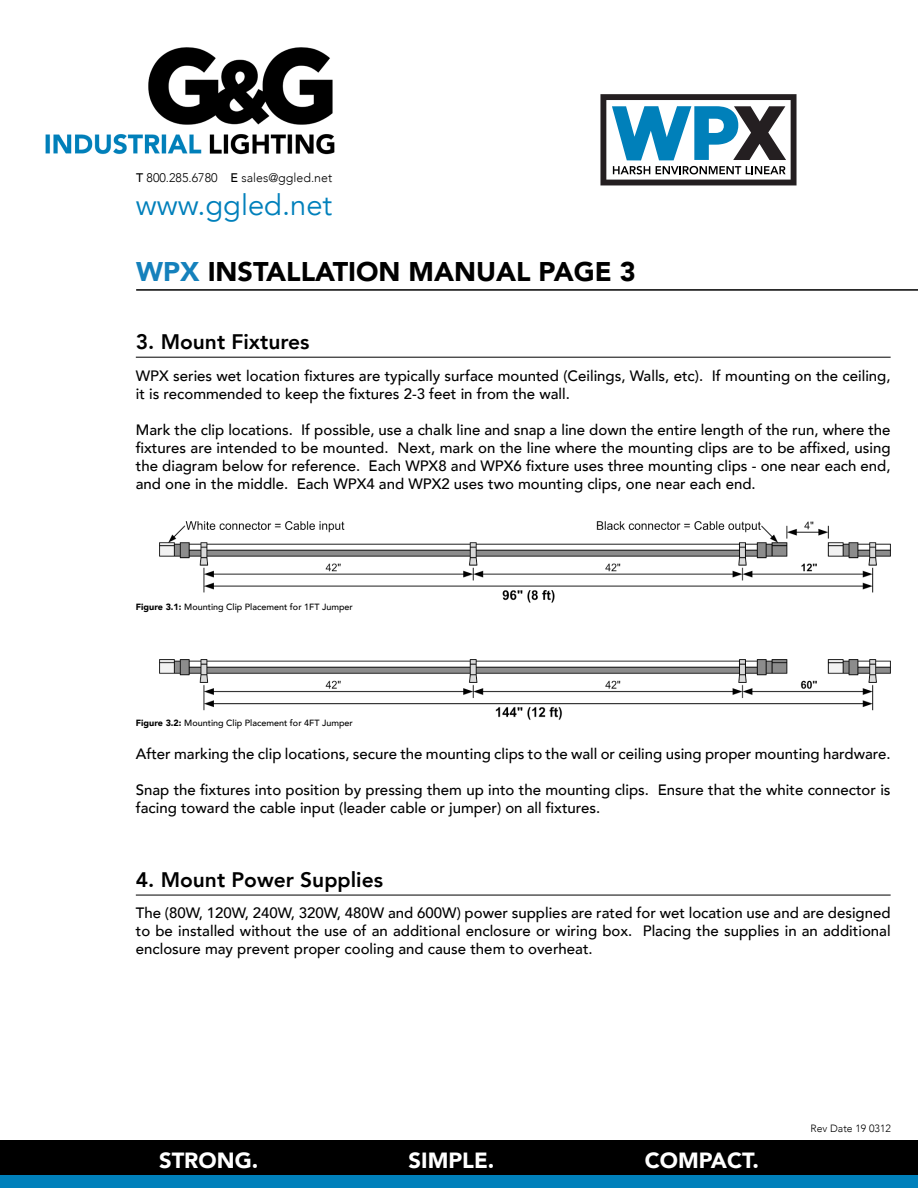
<style>
.page{position:relative;width:918px;height:1188px;background:#fff}
.page>*{position:absolute;margin:0;border:0;box-sizing:border-box;transform-origin:0 0}
.t1{font:29.1px "Avenir";color:#0080bb}
.t2{font:900 27px "Avenir";color:#000}
.t3{font:900 21.9px "Avenir";color:#fff}
.t4{font:800 21px "Avenir";color:#000}
.t5{font:500 15px/18px "Avenir";color:#000}
.t6{font:300 12.45px "Avenir";color:#000}
.t7{font:300 10.5px "Avenir";color:#000}
.t8{font:500 9px "Avenir";color:#000}
.s1{font-weight:500}
.s2{color:#1581bc}
.s3{font-weight:900}
</style>
<div class="page">
<hr style="left:136px;top:289px;width:782px;height:2px;background:#000">
<div style="left:0;top:1140px;width:918px;height:48px;background:#000"></div>
<div style="left:0;top:1176px;width:918px;height:12px;background:#0080bb"></div>
<hr style="left:136px;top:357px;width:755px;height:1px;background:#000">
<hr style="left:136px;top:895px;width:755px;height:1px;background:#000">
<img style="left:159px;top:521px;width:732px;height:82px">
<img style="left:159px;top:659px;width:732px;height:61px">
<img style="left:45px;top:47px;width:290px;height:108px">
<svg style="left:600px;top:94px;width:197px;height:91px"></svg>
<p class="t6" style="left:136px;top:170px;width:198px"><span class="s1">T</span> 800.285.6780 <span class="s1">E</span> sales@ggled.net</p>
<p class="t1" style="left:136px;top:188px;width:198px">www.ggled.net</p>
<p class="t2" style="left:136px;top:249px;width:501px"><span class="s2">WPX</span> INSTALLATION MANUAL PAGE 3</p>
<p class="t4" style="left:136px;top:325px;width:175px">3. Mount Fixtures</p>
<p class="t5" style="left:136px;top:366px;width:756px">WPX series wet location fixtures are typically surface mounted (Ceilings, Walls, etc). If mounting on the ceiling, it is recommended to keep the fixtures 2-3 feet in from the wall.</p>
<p class="t5" style="left:136px;top:420px;width:756px;text-align:justify">Mark the clip locations. If possible, use a chalk line and snap a line down the entire length of the run, where the fixtures are intended to be mounted. Next, mark on the line where the mounting clips are to be affixed, using the diagram below for reference. Each WPX8 and WPX6 fixture uses three mounting clips - one near each end, and one in the middle. Each WPX4 and WPX2 uses two mounting clips, one near each end.</p>
<p class="t8" style="left:136px;top:599px;width:219px"><span class="s3">Figure 3.1:</span> Mounting Clip Placement for 1FT Jumper</p>
<p class="t8" style="left:136px;top:716px;width:219px"><span class="s3">Figure 3.2:</span> Mounting Clip Placement for 4FT Jumper</p>
<p class="t5" style="left:136px;top:744px;width:756px">After marking the clip locations, secure the mounting clips to the wall or ceiling using proper mounting hardware.</p>
<p class="t5" style="left:136px;top:780px;width:756px">Snap the fixtures into position by pressing them up into the mounting clips. Ensure that the white connector is facing toward the cable input (leader cable or jumper) on all fixtures.</p>
<p class="t4" style="left:136px;top:863px;width:249px">4. Mount Power Supplies</p>
<p class="t5" style="left:136px;top:903px;width:756px;text-align:justify">The (80W, 120W, 240W, 320W, 480W and 600W) power supplies are rated for wet location use and are designed to be installed without the use of an additional enclosure or wiring box. Placing the supplies in an additional enclosure may prevent proper cooling and cause them to overheat.</p>
<p class="t3" style="left:159px;top:1141px;width:101px">STRONG.</p>
<p class="t3" style="left:409px;top:1141px;width:87px">SIMPLE.</p>
<p class="t3" style="left:645px;top:1141px;width:116px">COMPACT.</p>
<p class="t7" style="left:811px;top:1122px;width:82px">Rev Date 19 0312</p>
</div>
